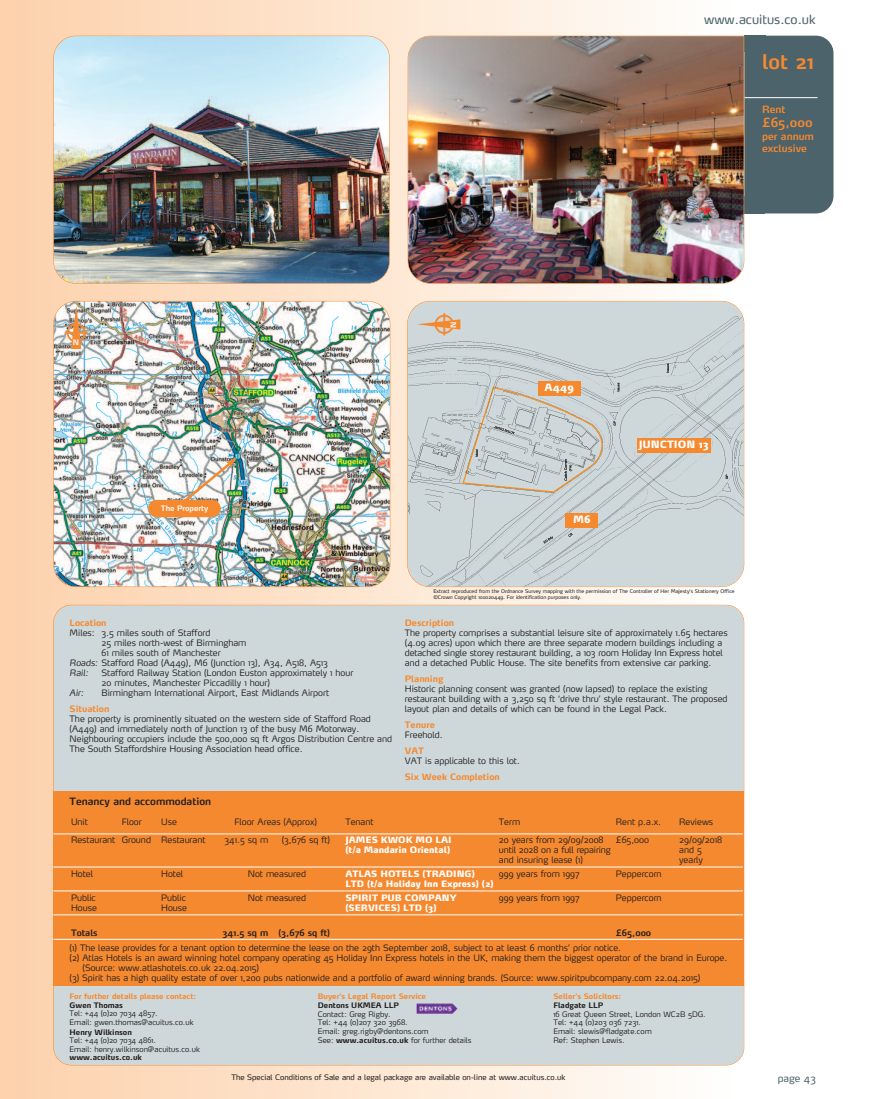
<style>
.page{position:relative;width:869px;height:1099px;background:#fff}
.page>*{position:absolute;margin:0;border:0;box-sizing:border-box;transform-origin:0 0}
.t1{font:600 20px "Max";color:#f58930}
.t2{font:12.5px "Max";color:#4c636b}
.t3{font:600 12.5px "Max";color:#f58930}
.t4{font:600 10px "Max";color:#231f20}
.t5{font:600 10px/12px "Max";color:#f58930}
.t6{font:900 10px "Max";color:#fff}
.t7{font:10px "Max";color:#4c636b}
.t8{font:300 8.75px/10px "Max";color:#231f20}
.t9{font:900 8.75px/10px "Max";color:#fff}
.t10{font:700 8.75px "Max";color:#f58930}
.t11{font:600 8.75px "Max";color:#231f20}
.t12{font:italic 300 8.75px "Max";color:#231f20}
.t13{font:300 7.5px/8.8px "Max";color:#231f20}
.t14{font:7.5px "Max";color:#231f20}
.t15{font:700 7.5px "Max";color:#f58930}
.t16{font:700 7.5px "Max";color:#231f20}
.t17{font:600 7.5px "Max";color:#fff}
.t18{font:600 7.38px "Max";color:#fff}
.t19{font:5px/5.6px "Max";color:#231f20}
.s1{font-style:italic}
.s2{font-weight:700}
</style>
<div class="page">
<div style="left:0;top:0;width:735px;height:1098px;background:linear-gradient(to right,#fcd0aa,#fdfdfa)"></div>
<div style="left:744px;top:36px;width:89px;height:177px;background:#4c636b;border-radius:18px"></div>
<div style="left:744px;top:36px;width:21px;height:16px;background:#4c636b"></div>
<div style="left:54px;top:605px;width:689px;height:459px;background:#ced8da;border-radius:18px"></div>
<hr style="left:744px;top:97px;width:73px;height:1px;background:#fff">
<div style="left:53px;top:790px;width:691px;height:195px;background:#f58930"></div>
<div style="left:744px;top:196px;width:20px;height:17px;background:#4c636b"></div>
<hr style="left:53px;top:833px;width:689px;height:1px;background:#fff">
<hr style="left:53px;top:866px;width:689px;height:1px;background:#fff">
<hr style="left:53px;top:890px;width:689px;height:1px;background:#fff">
<hr style="left:53px;top:914px;width:689px;height:1px;background:#fff">
<hr style="left:53px;top:939px;width:689px;height:1px;background:#fff">
<img style="left:54px;top:36px;width:335px;height:247px;border-radius:22px">
<div style="left:53px;top:36px;width:337px;height:248px;border:1px solid #f58930;border-radius:23px"></div>
<img style="left:407px;top:36px;width:337px;height:248px">
<img style="left:54px;top:301px;width:335px;height:285px;border-radius:22px">
<div style="left:53px;top:301px;width:337px;height:286px;border:1px solid #f58930;border-radius:23px"></div>
<hr style="left:65px;top:332px;width:22px;height:2px;background:#f58930">
<svg style="left:67px;top:306px;width:19px;height:43px"></svg>
<div style="left:148px;top:500px;width:73px;height:17px;background:#f58930;border-radius:9px"></div>
<img style="left:180px;top:457px;width:57px;height:48px">
<img style="left:407px;top:301px;width:336px;height:285px;border-radius:22px">
<img style="left:462px;top:387px;width:140px;height:105px">
<div style="left:407px;top:301px;width:337px;height:286px;border:1px solid #f58930;border-radius:23px"></div>
<hr style="left:443px;top:313px;width:2px;height:22px;background:#f58930">
<svg style="left:417px;top:315px;width:43px;height:19px"></svg>
<div style="left:537px;top:381px;width:43px;height:14px;background:#f58930"></div>
<div style="left:565px;top:513px;width:32px;height:14px;background:#f58930"></div>
<div style="left:636px;top:438px;width:74px;height:14px;background:#f58930"></div>
<img style="left:416px;top:1003px;width:41px;height:10px">
<h2 class="t2" style="left:703px;top:15px;width:113px">www.acuitus.co.uk</h2>
<h1 class="t1" style="left:761px;top:54px;width:53px">lot 21</h1>
<p class="t5" style="left:761px;top:105px;width:25px">Rent</p>
<h2 class="t3" style="left:761px;top:118px;width:52px">£65,000</h2>
<p class="t5" style="left:761px;top:132px;width:53px">per annum exclusive</p>
<p class="t18" style="left:73px;top:339px;width:8px">N</p>
<p class="t17" style="left:161px;top:505px;width:49px">The Property</p>
<p class="t18" style="left:450px;top:328px;width:8px;rotate:-90deg">N</p>
<p class="t6" style="left:544px;top:383px;width:31px">A449</p>
<p class="t6" style="left:573px;top:515px;width:19px">M6</p>
<p class="t6" style="left:638px;top:441px;width:71px">JUNCTION 13</p>
<p class="t10" style="left:70px;top:619px;width:38px">Location</p>
<p class="t8" style="left:70px;top:628px;width:142px">Miles: 3.5 miles south of Stafford</p>
<p class="t8" style="left:101px;top:638px;width:146px">25 miles north-west of Birmingham</p>
<p class="t8" style="left:101px;top:648px;width:121px">61 miles south of Manchester</p>
<p class="t8" style="left:70px;top:658px;width:260px"><span class="s1">Roads:</span> Stafford Road (A449), M6 (Junction 13), A34, A518, A513</p>
<p class="t12" style="left:70px;top:669px;width:20px">Rail:</p>
<p class="t8" style="left:101px;top:668px;width:253px">Stafford Railway Station (London Euston approximately 1 hour<br>20 minutes, Manchester Piccadilly 1 hour)</p>
<p class="t12" style="left:70px;top:689px;width:16px">Air:</p>
<p class="t8" style="left:101px;top:688px;width:229px">Birmingham International Airport, East Midlands Airport</p>
<p class="t10" style="left:70px;top:705px;width:41px">Situation</p>
<p class="t8" style="left:70px;top:714px;width:324px">The property is prominently situated on the western side of Stafford Road (A449) and immediately north of Junction 13 of the busy M6 Motorway.<br>Neighbouring occupiers include the 500,000 sq ft Argos Distribution Centre and The South Staffordshire Housing Association head office.</p>
<p class="t4" style="left:70px;top:798px;width:143px">Tenancy and accommodation</p>
<p class="t19" style="left:433px;top:589px;width:302px">Extract reproduced from the Ordnance Survey mapping with the permission of The Controller of Her Majesty’s Stationery Office ©Crown Copyright 100020449. For identification purposes only.</p>
<p class="t10" style="left:404px;top:619px;width:51px">Description</p>
<p class="t8" style="left:404px;top:628px;width:324px">The property comprises a substantial leisure site of approximately 1.65 hectares (4.09 acres) upon which there are three separate modern buildings including a detached single storey restaurant building, a 103 room Holiday Inn Express hotel and a detached Public House. The site benefits from extensive car parking.</p>
<p class="t10" style="left:404px;top:675px;width:40px">Planning</p>
<p class="t8" style="left:404px;top:684px;width:324px">Historic planning consent was granted (now lapsed) to replace the existing restaurant building with a 3,250 sq ft ‘drive thru’ style restaurant. The proposed layout plan and details of which can be found in the Legal Pack.</p>
<p class="t10" style="left:404px;top:721px;width:31px">Tenure</p>
<p class="t8" style="left:404px;top:730px;width:39px">Freehold.</p>
<p class="t10" style="left:404px;top:747px;width:21px">VAT</p>
<p class="t8" style="left:404px;top:756px;width:117px">VAT is applicable to this lot.</p>
<p class="t10" style="left:404px;top:773px;width:96px">Six Week Completion</p>
<p class="t8" style="left:71px;top:817px;width:18px">Unit</p>
<p class="t8" style="left:122px;top:817px;width:22px">Floor</p>
<p class="t8" style="left:161px;top:817px;width:17px">Use</p>
<p class="t8" style="left:234px;top:817px;width:84px">Floor Areas (Approx)</p>
<p class="t8" style="left:345px;top:817px;width:30px">Tenant</p>
<p class="t8" style="left:498px;top:817px;width:23px">Term</p>
<p class="t8" style="left:615px;top:817px;width:47px">Rent p.a.x.</p>
<p class="t8" style="left:679px;top:817px;width:35px">Reviews</p>
<p class="t8" style="left:71px;top:836px;width:136px">Restaurant Ground Restaurant</p>
<p class="t8" style="left:224px;top:836px;width:45px">341.5 sq m</p>
<p class="t8" style="left:281px;top:836px;width:50px">(3,676 sq ft)</p>
<p class="t9" style="left:345px;top:836px;width:108px">JAMES KWOK MO LAI (t/a Mandarin Oriental)</p>
<p class="t8" style="left:498px;top:836px;width:113px">20 years from 29/09/2008 until 2028 on a full repairing and insuring lease (1)</p>
<p class="t8" style="left:615px;top:836px;width:35px">£65,000</p>
<p class="t8" style="left:679px;top:836px;width:44px">29/09/2018 and 5 yearly</p>
<p class="t8" style="left:71px;top:869px;width:24px">Hotel</p>
<p class="t8" style="left:161px;top:869px;width:24px">Hotel</p>
<p class="t8" style="left:248px;top:869px;width:60px">Not measured</p>
<p class="t9" style="left:345px;top:869px;width:150px">ATLAS HOTELS (TRADING)<br>LTD (t/a Holiday Inn Express) (2)</p>
<p class="t8" style="left:498px;top:869px;width:82px">999 years from 1997</p>
<p class="t8" style="left:615px;top:869px;width:47px">Peppercorn</p>
<p class="t8" style="left:71px;top:893px;width:27px">Public<br>House</p>
<p class="t8" style="left:161px;top:893px;width:27px">Public<br>House</p>
<p class="t8" style="left:248px;top:893px;width:60px">Not measured</p>
<p class="t9" style="left:345px;top:893px;width:113px">SPIRIT PUB COMPANY (SERVICES) LTD (3)</p>
<p class="t8" style="left:498px;top:893px;width:82px">999 years from 1997</p>
<p class="t8" style="left:615px;top:893px;width:47px">Peppercorn</p>
<p class="t11" style="left:71px;top:929px;width:28px">Totals</p>
<p class="t11" style="left:222px;top:929px;width:109px">341.5 sq m (3,676 sq ft)</p>
<p class="t11" style="left:615px;top:929px;width:37px">£65,000</p>
<p class="t8" style="left:69px;top:943px;width:553px">(1) The lease provides for a tenant option to determine the lease on the 29th September 2018, subject to at least 6 months’ prior notice.</p>
<p class="t8" style="left:69px;top:953px;width:659px">(2) Atlas Hotels is an award winning hotel company operating 45 Holiday Inn Express hotels in the UK, making them the biggest operator of the brand in Europe.</p>
<p class="t8" style="left:82px;top:963px;width:178px">(Source: www.atlashotels.co.uk 22.04.2015)</p>
<p class="t8" style="left:69px;top:973px;width:632px">(3) Spirit has a high quality estate of over 1,200 pubs nationwide and a portfolio of award winning brands. (Source: www.spiritpubcompany.com 22.04.2015)</p>
<p class="t15" style="left:70px;top:993px;width:128px">For further details please contact:</p>
<p class="t16" style="left:70px;top:1002px;width:55px">Gwen Thomas</p>
<p class="t13" style="left:70px;top:1009px;width:125px;line-height:8.4px">Tel: +44 (0)20 7034 4857.<br>Email: gwen.thomas@acuitus.co.uk</p>
<p class="t16" style="left:70px;top:1029px;width:64px">Henry Wilkinson</p>
<p class="t13" style="left:70px;top:1036px;width:132px">Tel: +44 (0)20 7034 4861.<br>Email: henry.wilkinson@acuitus.co.uk</p>
<p class="t16" style="left:70px;top:1054px;width:74px">www.acuitus.co.uk</p>
<p class="t15" style="left:318px;top:993px;width:110px">Buyer’s Legal Report Service</p>
<p class="t16" style="left:318px;top:1002px;width:83px">Dentons UKMEA LLP</p>
<p class="t13" style="left:318px;top:1010px;width:155px">Contact: Greg Rigby.<br>Tel: +44 (0)207 320 3968.<br>Email: greg.rigby@dentons.com<br>See: <span class="s2">www.acuitus.co.uk</span> for further details</p>
<p class="t15" style="left:553px;top:993px;width:69px">Seller’s Solicitors:</p>
<p class="t16" style="left:553px;top:1002px;width:51px">Fladgate LLP</p>
<p class="t13" style="left:553px;top:1010px;width:154px">16 Great Queen Street, London WC2B 5DG.<br>Tel: +44 (0)203 036 7231.<br>Email: slewis@fladgate.com<br>Ref: Stephen Lewis.</p>
<p class="t14" style="left:231px;top:1073px;width:335px">The Special Conditions of Sale and a legal package are available on-line at www.acuitus.co.uk</p>
<p class="t7" style="left:777px;top:1074px;width:40px">page 43</p>
</div>
